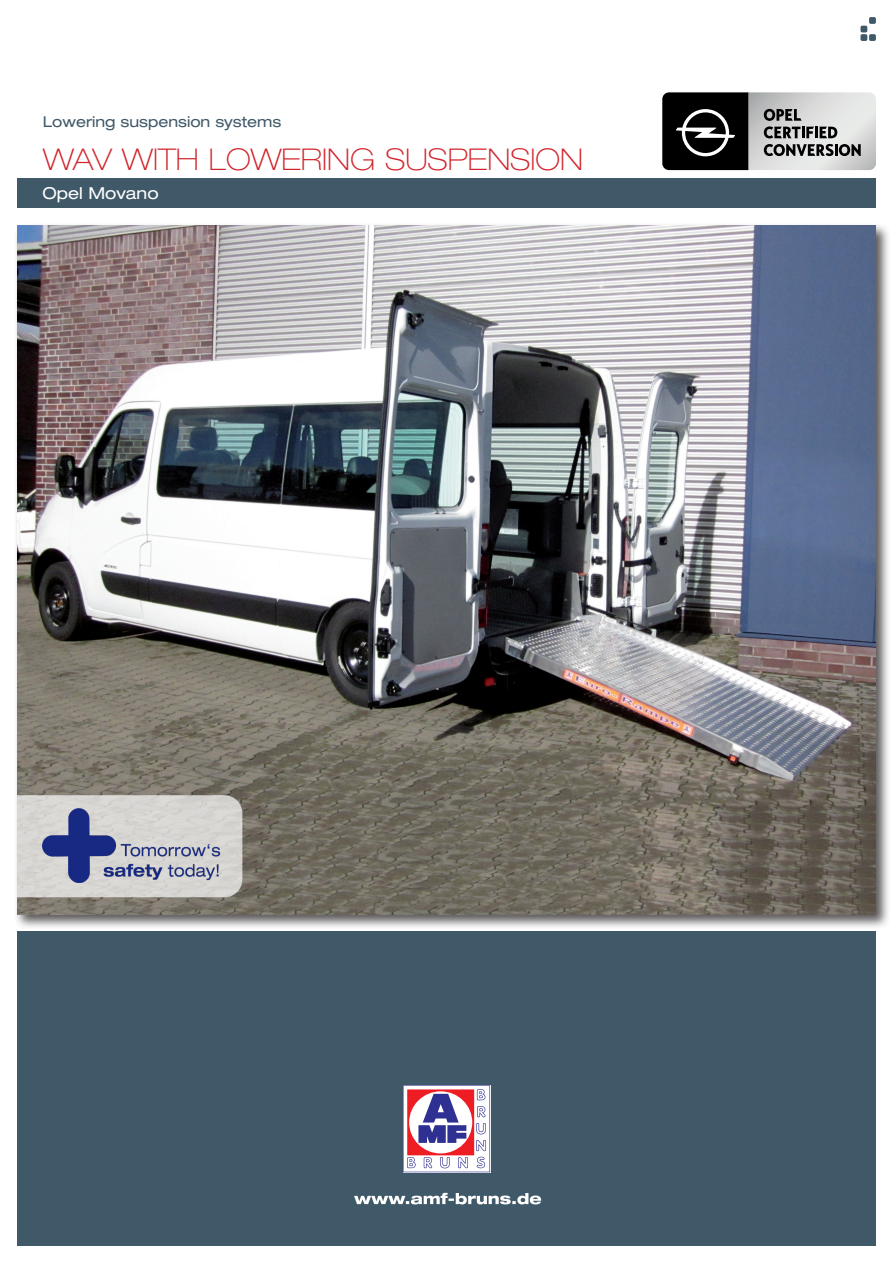
<style>
.page{position:relative;width:893px;height:1263px;background:#fff}
.page>*{position:absolute;margin:0;border:0;box-sizing:border-box;transform-origin:0 0}
.t1{font:100 expanded 30px "Helvetica Neue LT Std";color:#d1232a}
.t2{font:expanded 16.5px "Helvetica Neue LT Std";color:#fff}
.t3{font:expanded 15px "Helvetica Neue LT Std";color:#405968}
</style>
<div class="page">
<div style="left:14px;top:222px;width:877px;height:707px;background:#231f20;opacity:.75"></div>
<img style="left:17px;top:225px;width:859px;height:689px">
<div style="left:869px;top:17px;width:7px;height:7px;background:#405968;border-radius:2px"></div>
<div style="left:860px;top:26px;width:7px;height:6px;background:#405968;border-radius:2px"></div>
<div style="left:860px;top:34px;width:7px;height:7px;background:#405968;border-radius:2px"></div>
<div style="left:869px;top:34px;width:7px;height:7px;background:#405968;border-radius:2px"></div>
<div style="left:17px;top:931px;width:859px;height:315px;background:#405968"></div>
<svg style="left:354px;top:1193px;width:187px;height:11px"></svg>
<svg style="left:403px;top:1085px;width:87px;height:87px;background:#c9a4bd"></svg>
<div style="left:17px;top:795px;width:225px;height:102px;background:#d7d5d2"></div>
<img style="left:43px;top:809px;width:183px;height:74px">
<div style="left:17px;top:179px;width:859px;height:29px;background:#405968"></div>
<svg style="left:662px;top:92px;width:214px;height:78px;background:#7b7c7b"></svg>
<p class="t3" style="left:43px;top:112px;width:240px">Lowering suspension systems</p>
<p class="t1" style="left:43px;top:142px;width:541px">WAV WITH LOWERING SUSPENSION</p>
<p class="t2" style="left:43px;top:183px;width:118px">Opel Movano</p>
</div>
